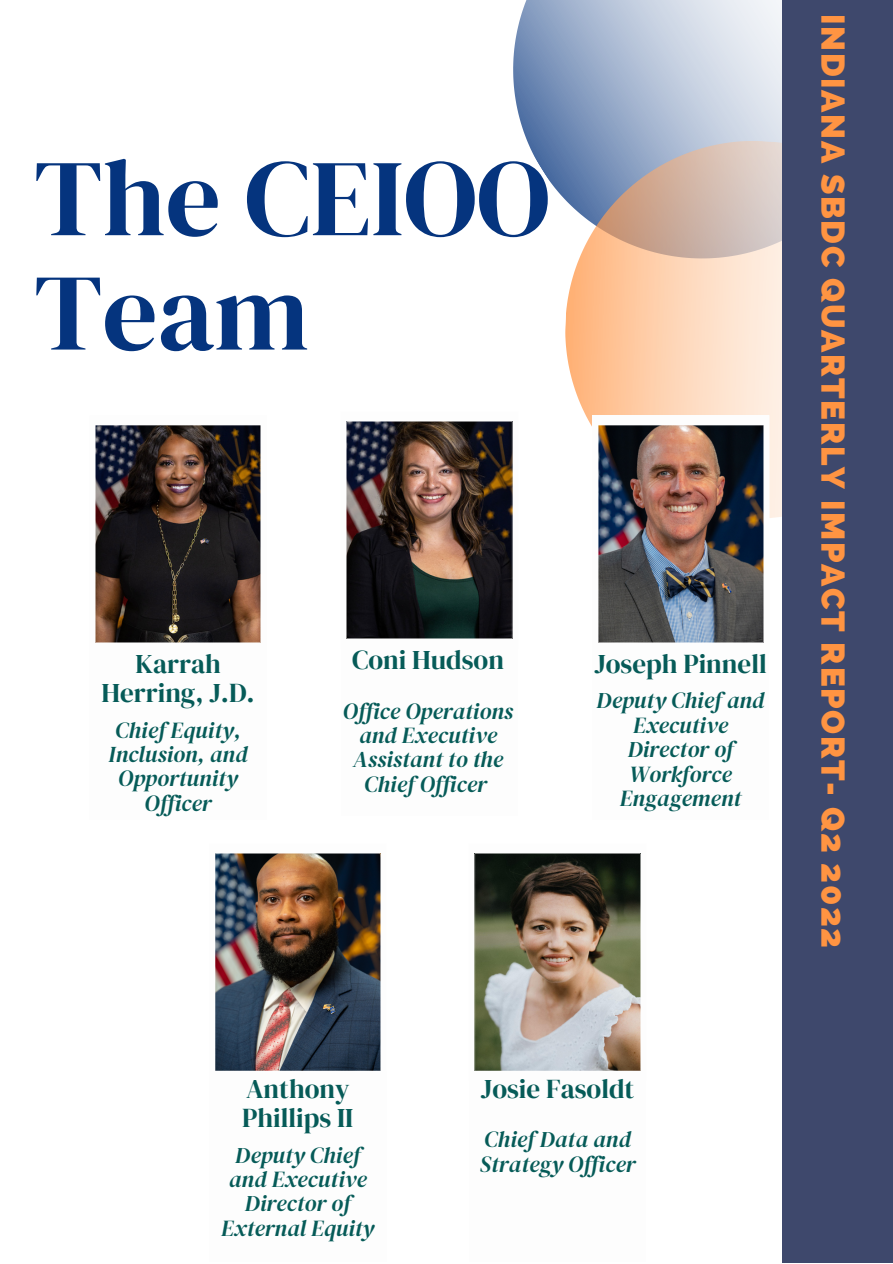
<style>
.page{position:relative;width:893px;height:1264px;background:#fff}
.page>*{position:absolute;margin:0;border:0;box-sizing:border-box;transform-origin:0 0}
.t1{font:108.9px/114.3px "DM Serif Display";color:#05347e}
.t2{font:800 33px "Raleway";letter-spacing:.05em;color:#ff9442}
.t3{font:27px/29.2px "DM Serif Display";color:#065b58;text-align:center}
.t4{font:italic 22.8px/24.3px "DM Serif Display";color:#065b58;text-align:center}
</style>
<div class="page">
<svg style="left:513px;top:0;width:269px;height:191px;background:#b3c1d7"></svg>
<svg style="left:557px;top:133px;width:225px;height:385px;background:#e4cbbb"></svg>
<img style="left:95px;top:425px;width:166px;height:218px">
<img style="left:346px;top:421px;width:167px;height:218px">
<img style="left:592px;top:415px;width:177px;height:228px">
<img style="left:215px;top:853px;width:166px;height:218px">
<img style="left:474px;top:853px;width:167px;height:218px">
<div style="left:782px;top:0;width:110px;height:1262px;background:#3e486c"></div>
<h1 class="t1" style="left:34px;top:140px;width:517px">The CEIOO<br>Team</h1>
<p class="t3" style="left:101px;top:648px;width:155px">Karrah<br>Herring, J.D.</p>
<p class="t4" style="left:108px;top:717px;width:140px">Chief Equity,<br>Inclusion, and<br>Opportunity<br>Officer</p>
<p class="t3" style="left:352px;top:645px;width:153px">Coni Hudson</p>
<p class="t4" style="left:343px;top:698px;width:172px">Office Operations and Executive<br>Assistant to the<br>Chief Officer</p>
<p class="t3" style="left:594px;top:648px;width:174px">Joseph Pinnell</p>
<p class="t4" style="left:596px;top:688px;width:169px">Deputy Chief and<br>Executive<br>Director of<br>Workforce<br>Engagement</p>
<p class="t3" style="left:242px;top:1073px;width:113px;text-align:left">Anthony<br>Phillips II</p>
<p class="t4" style="left:221px;top:1142px;width:155px">Deputy Chief and Executive<br>Director of<br>External Equity</p>
<p class="t3" style="left:481px;top:1073px;width:155px">Josie Fasoldt</p>
<p class="t4" style="left:480px;top:1127px;width:157px;text-align:left">Chief Data and<br>Strategy Officer</p>
<h2 class="t2" style="left:852px;top:14px;width:935px;rotate:90deg">INDIANA SBDC QUARTERLY IMPACT REPORT- Q2 2022</h2>
</div>
